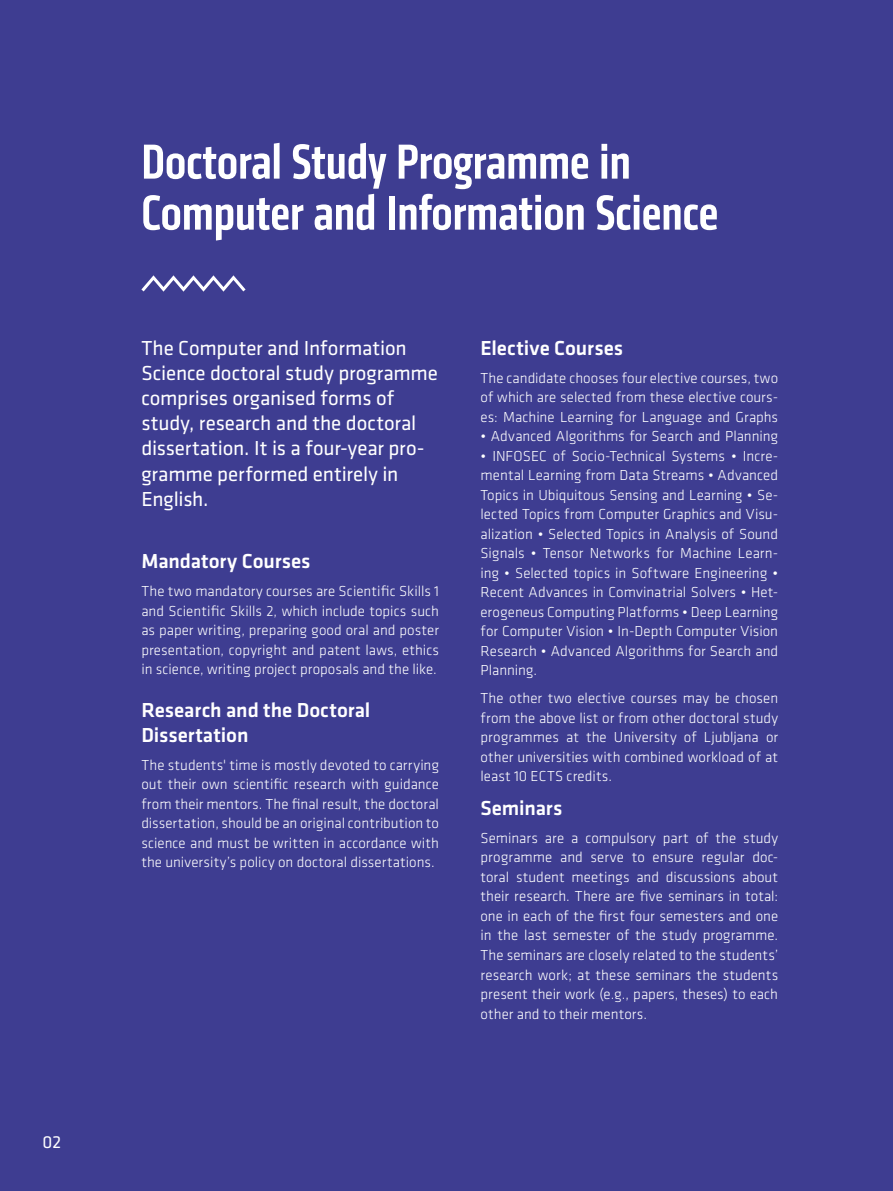
<style>
.page{position:relative;width:893px;height:1191px;background:#3e3d91}
.page>*{position:absolute;margin:0;border:0;box-sizing:border-box;transform-origin:0 0}
.t1{font:500 condensed 51px/51px "Klavika";color:#fff}
.t2{font:21px/25.2px "Klavika";letter-spacing:-.005em;color:#fff}
.t3{font:500 21px/25.2px "Klavika";letter-spacing:-.005em;color:#fff}
.t4{font:18px "Klavika";color:#fff}
.t5{font:300 15px/19.5px "Klavika";letter-spacing:.005em;color:#fff;text-align:justify}
</style>
<div class="page">
<svg style="left:141px;top:275px;width:105px;height:17px"></svg>
<p class="t4" style="left:43px;top:1132px;width:20px">02</p>
<h1 class="t1" style="left:141px;top:136px;width:578px">Doctoral Study Programme in<br>Computer and Information Science</h1>
<h2 class="t2" style="left:141px;top:335px;width:298px">The Computer and Information<br>Science doctoral study programme comprises organised forms of study, research and the doctoral dissertation. It is a four-year pro&shy;gramme performed entirely in<br>English.</h2>
<h2 class="t3" style="left:141px;top:549px;width:171px">Mandatory Courses</h2>
<p class="t5" style="left:141px;top:582px;width:299px">The two mandatory courses are Scientific Skills 1 and Scientific Skills 2, which include topics such as paper writing, preparing good oral and poster presentation, copyright and patent laws, ethics in science, writing project proposals and the like.</p>
<h2 class="t3" style="left:141px;top:697px;width:231px">Research and the Doctoral<br>Dissertation</h2>
<p class="t5" style="left:141px;top:755px;width:299px">The students' time is mostly devoted to carrying out their own scientific research with guidance from their mentors. The final result, the doctoral dissertation, should be an original contribution to science and must be written in accordance with the university’s policy on doctoral dissertations.</p>
<h2 class="t3" style="left:480px;top:335px;width:144px">Elective Courses</h2>
<p class="t5" style="left:480px;top:368px;width:299px">The candidate chooses four elective courses, two of which are selected from these elective cours&shy;es: Machine Learning for Language and Graphs</p>
<p class="t5" style="left:480px;top:426px;width:299px">• Advanced Algorithms for Search and Planning</p>
<p class="t5" style="left:480px;top:446px;width:299px">• INFOSEC of Socio-Technical Systems • Incre&shy;mental Learning from Data Streams • Advanced Topics in Ubiquitous Sensing and Learning • Se&shy;lected Topics from Computer Graphics and Visu&shy;alization • Selected Topics in Analysis of Sound Signals • Tensor Networks for Machine Learn&shy;ing • Selected topics in Software Engineering • Recent Advances in Comvinatrial Solvers • Het&shy;erogeneus Computing Platforms • Deep Learning for Computer Vision • In-Depth Computer Vision Research • Advanced Algorithms for Search and Planning.</p>
<p class="t5" style="left:480px;top:688px;width:299px">The other two elective courses may be chosen from the above list or from other doctoral study programmes at the University of Ljubljana or other universities with combined workload of at least 10 ECTS credits.</p>
<h2 class="t3" style="left:480px;top:795px;width:83px">Seminars</h2>
<p class="t5" style="left:480px;top:828px;width:299px">Seminars are a compulsory part of the study programme and serve to ensure regular doc&shy;toral student meetings and discussions about their research. There are five seminars in total: one in each of the first four semesters and one in the last semester of the study programme.<br>The seminars are closely related to the students’ research work; at these seminars the students present their work (e.g., papers, theses) to each other and to their mentors.</p>
</div>
